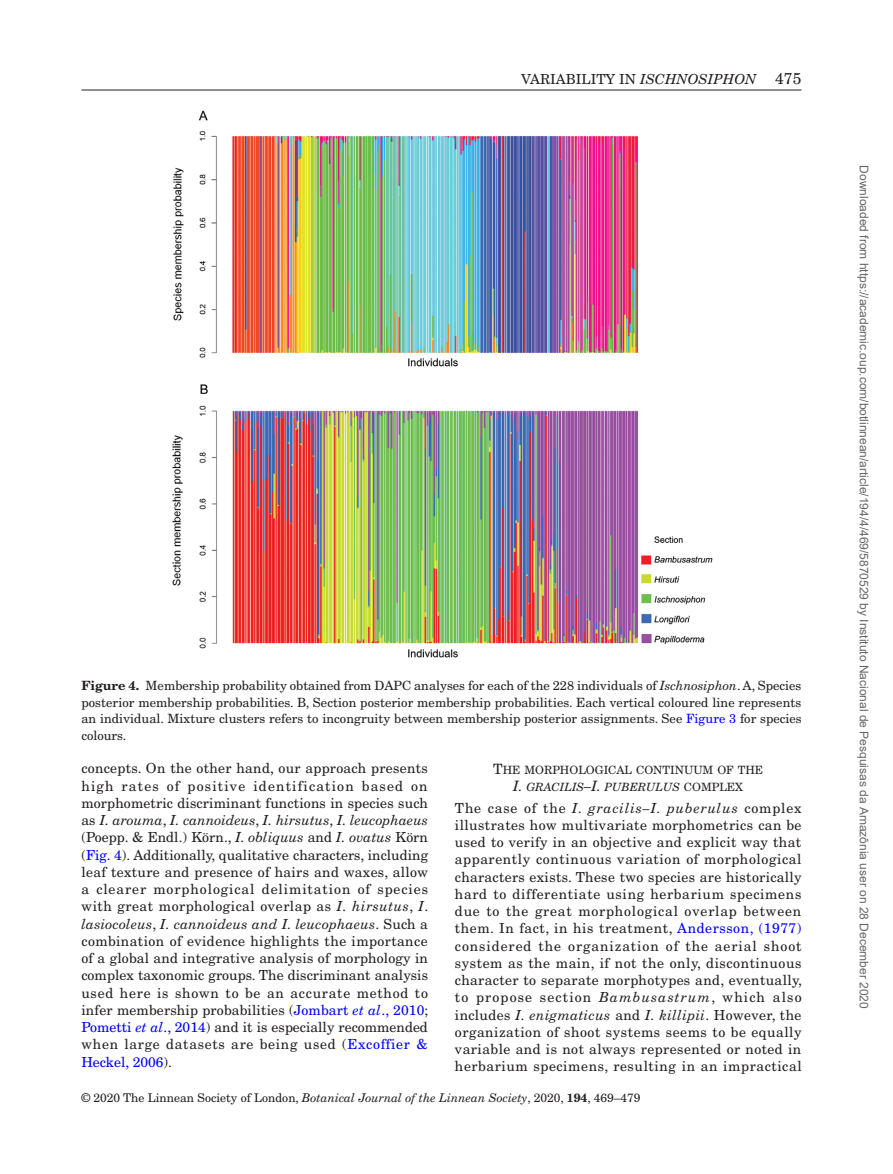
<style>
.page{position:relative;width:893px;height:1174px;background:#fff}
.page>*{position:absolute;margin:0;border:0;box-sizing:border-box;transform-origin:0 0}
.t1{font:13.8px/17.2px "New Century Schlbk";letter-spacing:.04em;color:#231f20;text-align:justify}
.t2{font:13.8px "New Century Schlbk";color:#231f20}
.t3{font:12.75px/16.5px "New Century Schlbk";color:#231f20;text-align:justify}
.t4{font:12px "Arial";color:#666}
.t5{font:12px "New Century Schlbk";color:#231f20}
.t6{font:11.4px "New Century Schlbk Roman SC800";color:#231f20}
.t7{font:11.4px "New Century Schlbk Italic SC800";color:#231f20}
.s1{font-style:italic}
.s2{font-size:15.75px}
.s3{font-weight:700}
.s4{color:#00f}
.s5{font-style:italic;color:#00f}
.s6{font-size:14.25px}
.s7{font-family:"New Century Schlbk Roman SC800"}
</style>
<div class="page">
<hr style="left:81px;top:90px;width:720px;height:1px;background:#231f20">
<img style="left:172px;top:110px;width:541px;height:548px">
<p class="t2" style="left:521px;top:70px;width:282px">VARIABILITY IN <span class="s1">ISCHNOSIPHON</span> <span class="s2">475</span></p>
<p class="t3" style="left:81px;top:677px;width:722px"><span class="s3">Figure 4.</span> Membership probability obtained from DAPC analyses for each of the 228 individuals of <span class="s1">Ischnosiphon</span>. A, Species posterior membership probabilities. B, Section posterior membership probabilities. Each vertical coloured line represents an individual. Mixture clusters refers to incongruity between membership posterior assignments. See <span class="s4">Figure 3</span> for species colours.</p>
<p class="t1" style="left:81px;top:760px;width:349px">concepts. On the other hand, our approach presents high rates of positive identification based on morphometric discriminant functions in species such as <span class="s1">I. arouma</span>, <span class="s1">I. cannoideus</span>, <span class="s1">I. hirsutus</span>, <span class="s1">I. leucophaeus </span>(Poepp. &amp; Endl.) Körn., <span class="s1">I. obliquus</span> and <span class="s1">I. ovatus</span> Körn (<span class="s4">Fig. 4</span>). Additionally, qualitative characters, including leaf texture and presence of hairs and waxes, allow a clearer morphological delimitation of species with great morphological overlap as <span class="s1">I. hirsutus</span>, <span class="s1">I</span>. <span class="s1">lasiocoleus</span>, <span class="s1">I. cannoideus and I. leucophaeus</span>. Such a combination of evidence highlights the importance of a global and integrative analysis of morphology in complex taxonomic groups. The discriminant analysis used here is shown to be an accurate method to infer membership probabilities (<span class="s4">Jombart</span> <span class="s5">et al</span><span class="s4">., 2010</span>; <span class="s4">Pometti</span> <span class="s5">et al</span><span class="s4">., 2014</span>) and it is especially recommended when large datasets are being used (<span class="s4">Excoffier &amp; Heckel, 2006</span>).</p>
<p class="t6" style="left:493px;top:762px;width:271px"><span class="s6">T</span>HE MORPHOLOGICAL CONTINUUM OF THE</p>
<p class="t7" style="left:513px;top:780px;width:232px"><span class="s6">I.</span> GRACILIS<span class="s6">–I.</span> PUBERULUS <span class="s7">COMPLEX</span></p>
<p class="t1" style="left:455px;top:799px;width:349px">The case of the <span class="s1">I. gracilis–I. puberulus</span> complex illustrates how multivariate morphometrics can be used to verify in an objective and explicit way that apparently continuous variation of morphological characters exists. These two species are historically hard to differentiate using herbarium specimens due to the great morphological overlap between them. In fact, in his treatment, <span class="s4">Andersson, (1977) </span>considered the organization of the aerial shoot system as the main, if not the only, discontinuous character to separate morphotypes and, eventually, to propose section <span class="s1">Bambusastrum</span>, which also includes <span class="s1">I. enigmaticus</span> and <span class="s1">I. killipii</span>. However, the organization of shoot systems seems to be equally variable and is not always represented or noted in herbarium specimens, resulting in an impractical</p>
<p class="t5" style="left:81px;top:1090px;width:560px">© 2020 The Linnean Society of London, <span class="s1">Botanical Journal of the Linnean Society</span>, 2020, <span class="s3">194</span>, 469–479</p>
<p class="t4" style="left:868px;top:165px;width:845px;rotate:90deg">Downloaded from https://academic.oup.com/botlinnean/article/194/4/469/5870529 by Instituto Nacional de Pesquisas da Amazônia user on 28 December 2020</p>
</div>
